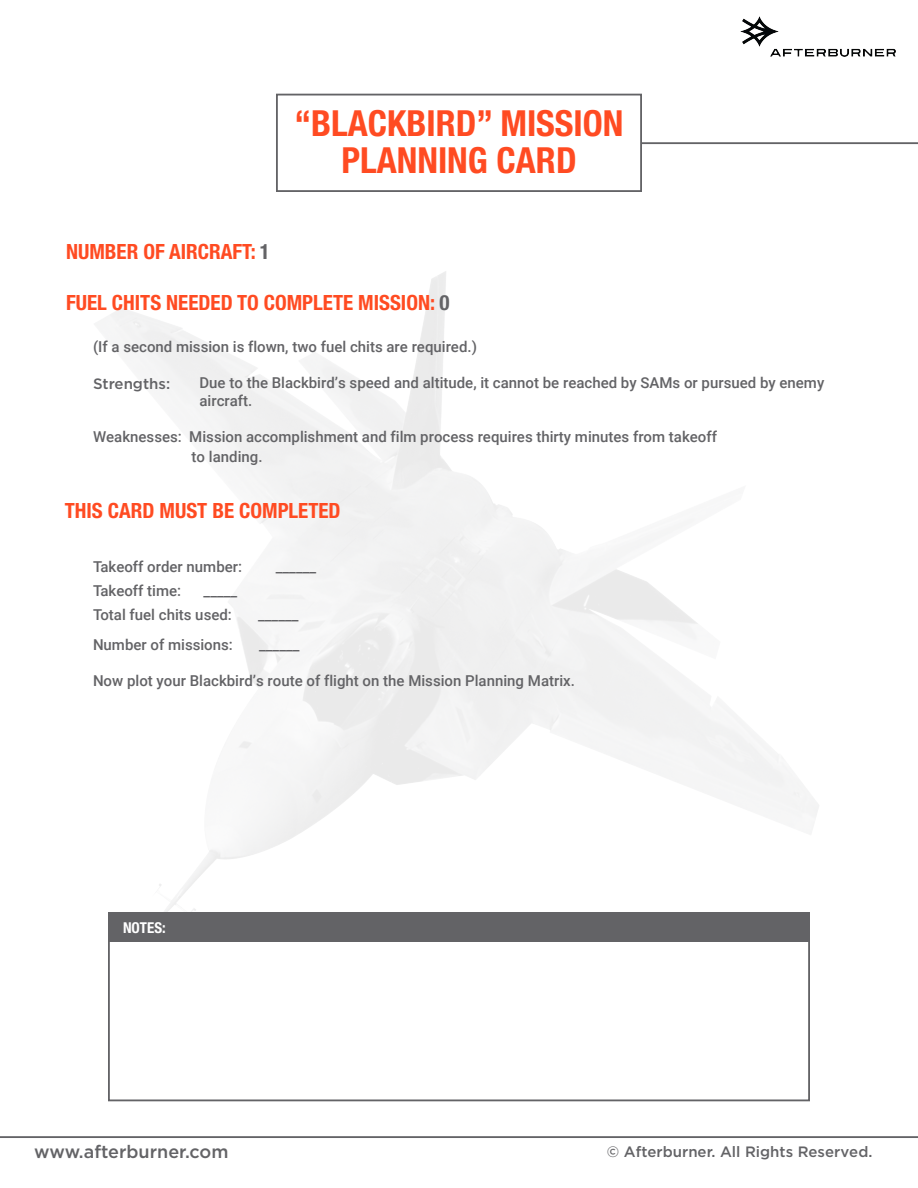
<style>
.page{position:relative;width:918px;height:1188px;background:#fff}
.page>*{position:absolute;margin:0;border:0;box-sizing:border-box;transform-origin:0 0}
.t1{font:700 condensed 36px/37.5px "Helvetica Neue";color:#ff4b22;text-align:center}
.gotham_body{font:700 condensed 21px "Helvetica Neue";color:#ff4b22}
.gotham_body-2{font:500 18px "Gotham";color:#636366}
.gotham_body-3{font:500 15px/18px "Roboto";color:#636366}
.gotham_body-4{font:500 15px "Gotham";color:#636366}
.t2{font:700 condensed 15px "Helvetica Neue";color:#fff}
.s1{color:#636366}
</style>
<div class="page">
<div style="left:108px;top:912px;width:702px;height:189px;border:2px solid #636366"></div>
<div style="left:108px;top:912px;width:702px;height:30px;background:#636366"></div>
<hr style="left:0;top:1136px;width:918px;height:2px;background:#636366">
<hr style="left:640px;top:142px;width:278px;height:2px;background:#636366">
<div style="left:276px;top:94px;width:366px;height:98px;background:#fff;border:2px solid #636366"></div>
<img style="left:741px;top:17px;width:155px;height:40px">
<p class="t1" style="left:294px;top:104px;width:331px">“BLACKBIRD” MISSION<br>PLANNING CARD</p>
<p class="gotham_body" style="left:66px;top:239px;width:206px">NUMBER OF AIRCRAFT: <span class="s1">1</span></p>
<p class="gotham_body" style="left:66px;top:290px;width:385px">FUEL CHITS NEEDED TO COMPLETE MISSION: <span class="s1">0</span></p>
<p class="gotham_body-3" style="left:93px;top:337px;width:385px">(If a second mission is flown, two fuel chits are required.)</p>
<p class="gotham_body-4" style="left:93px;top:374px;width:79px">Strengths:</p>
<p class="gotham_body-3" style="left:200px;top:373px;width:626px">Due to the Blackbird’s speed and altitude, it cannot be reached by SAMs or pursued by enemy aircraft.</p>
<p class="gotham_body-3" style="left:192px;top:426px;width:527px;line-height:20.1px;text-indent:-99px">Weaknesses: Mission accomplishment and film process requires thirty minutes from takeoff to landing.</p>
<p class="gotham_body" style="left:65px;top:498px;width:277px">THIS CARD MUST BE COMPLETED</p>
<p class="gotham_body-3" style="left:93px;top:557px;width:151px">Takeoff order number:</p>
<p class="gotham_body-3" style="left:93px;top:581px;width:90px">Takeoff time:</p>
<p class="gotham_body-3" style="left:93px;top:578px;width:146px;line-height:24px;text-indent:111px">_____<br>Total fuel chits used:</p>
<p class="gotham_body-3" style="left:276px;top:557px;width:42px">______</p>
<p class="gotham_body-3" style="left:258px;top:605px;width:42px">______</p>
<p class="gotham_body-3" style="left:93px;top:635px;width:141px">Number of missions:</p>
<p class="gotham_body-3" style="left:259px;top:635px;width:42px">______</p>
<p class="gotham_body-3" style="left:93px;top:671px;width:483px">Now plot your Blackbird’s route of flight on the Mission Planning Matrix.</p>
<p class="t2" style="left:123px;top:918px;width:44px">NOTES:</p>
<p class="gotham_body-2" style="left:34px;top:1141px;width:196px">www.afterburner.com</p>
<p class="gotham_body-4" style="left:607px;top:1143px;width:267px">© Afterburner. All Rights Reserved.</p>
</div>
